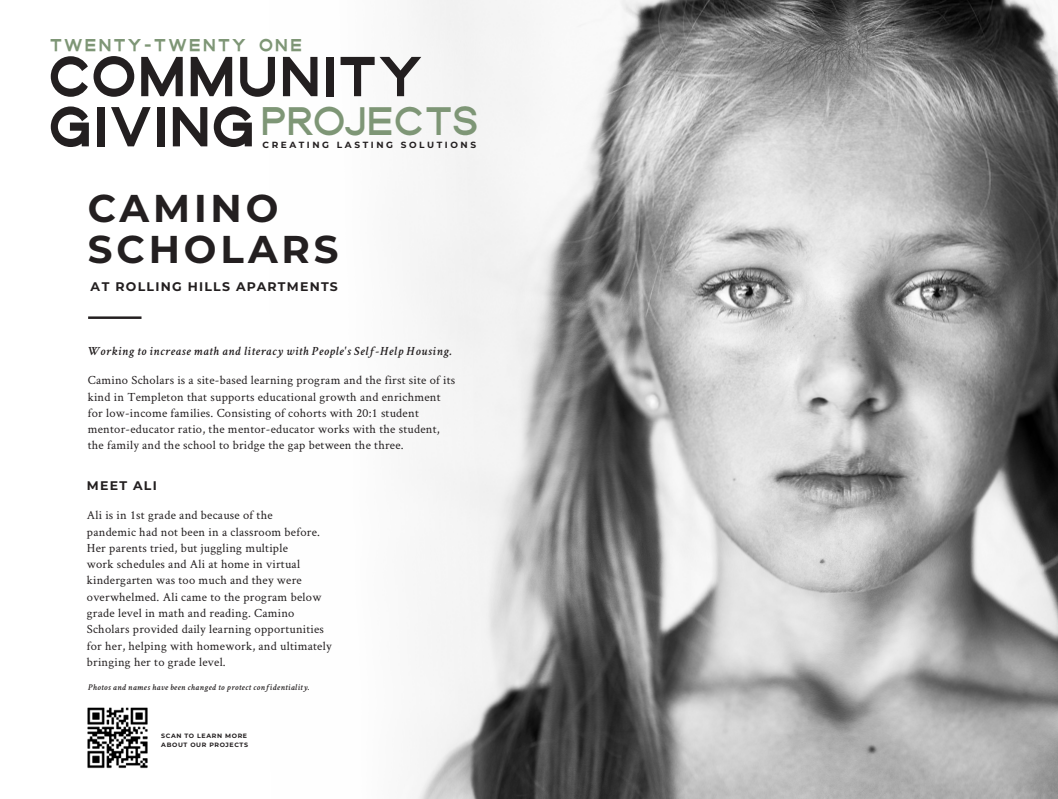
<style>
.page{position:relative;width:1058px;height:799px;background:#fff}
.page>*{position:absolute;margin:0;border:0;box-sizing:border-box;transform-origin:0 0}
.t1{font:700 59.75px/50.1px "Dallas";letter-spacing:.07em;color:#231f20;scale:.88 1}
.t2{font:44.25px "Dallas";letter-spacing:.005em;color:#7e9676;scale:.88 1}
.t3{font:700 38.75px "Montserrat";letter-spacing:.1em;color:#231f20}
.t4{font:700 18.62px "Dallas";letter-spacing:.16em;color:#7e9676;scale:.88 1}
.t5{font:12.5px/16.2px "Crimson Text";letter-spacing:.02em;color:#231f20}
.t6{font:italic 600 12.5px "Crimson Text";letter-spacing:.05em;color:#231f20}
.t7{font:700 12.5px "Montserrat";letter-spacing:.1em;color:#231f20}
.t8{font:700 9px "Montserrat";letter-spacing:.29em;color:#231f20}
.t9{font:italic 600 8.75px "Crimson Text";letter-spacing:.05em;color:#231f20}
.t10{font:700 6.25px/8.8px "Montserrat";letter-spacing:.1em;color:#231f20}
</style>
<div class="page">
<img style="left:415px;top:0;width:643px;height:799px">
<hr style="left:88px;top:316px;width:53px;height:3px;background:#231f20">
<img style="left:87px;top:707px;width:61px;height:62px">
<p class="t4" style="left:50px;top:32px;width:287px">TWENTY-TWENTY ONE</p>
<p class="t1" style="left:49px;top:50px;width:426px">COMMUNITY<br>GIVING</p>
<p class="t2" style="left:261px;top:90px;width:248px">PROJECTS</p>
<p class="t8" style="left:262px;top:139px;width:215px">CREATING LASTING SOLUTIONS</p>
<p class="t3" style="left:88px;top:180px;width:192px">CAMINO</p>
<p class="t3" style="left:88px;top:221px;width:252px">SCHOLARS</p>
<p class="t7" style="left:91px;top:277px;width:249px">AT ROLLING HILLS APARTMENTS</p>
<p class="t6" style="left:88px;top:342px;width:365px">Working to increase math and literacy with People's Self-Help Housing.</p>
<p class="t5" style="left:88px;top:372px;width:369px">Camino Scholars is a site-based learning program and the first site of its kind in Templeton that supports educational growth and enrichment for low-income families. Consisting of cohorts with 20:1 student mentor-educator ratio, the mentor-educator works with the student, the family and the school to bridge the gap between the three.</p>
<p class="t7" style="left:87px;top:476px;width:71px">MEET ALI</p>
<p class="t5" style="left:87px;top:507px;width:246px">Ali is in 1st grade and because of the<br>pandemic had not been in a classroom before.<br>Her parents tried, but juggling multiple<br>work schedules and Ali at home in virtual kindergarten was too much and they were overwhelmed. Ali came to the program below grade level in math and reading. Camino Scholars provided daily learning opportunities for her, helping with homework, and ultimately bringing her to grade level.</p>
<p class="t9" style="left:88px;top:681px;width:223px">Photos and names have been changed to protect confidentiality.</p>
<p class="t10" style="left:161px;top:731px;width:88px">SCAN TO LEARN MORE<br>ABOUT OUR PROJECTS</p>
</div>
